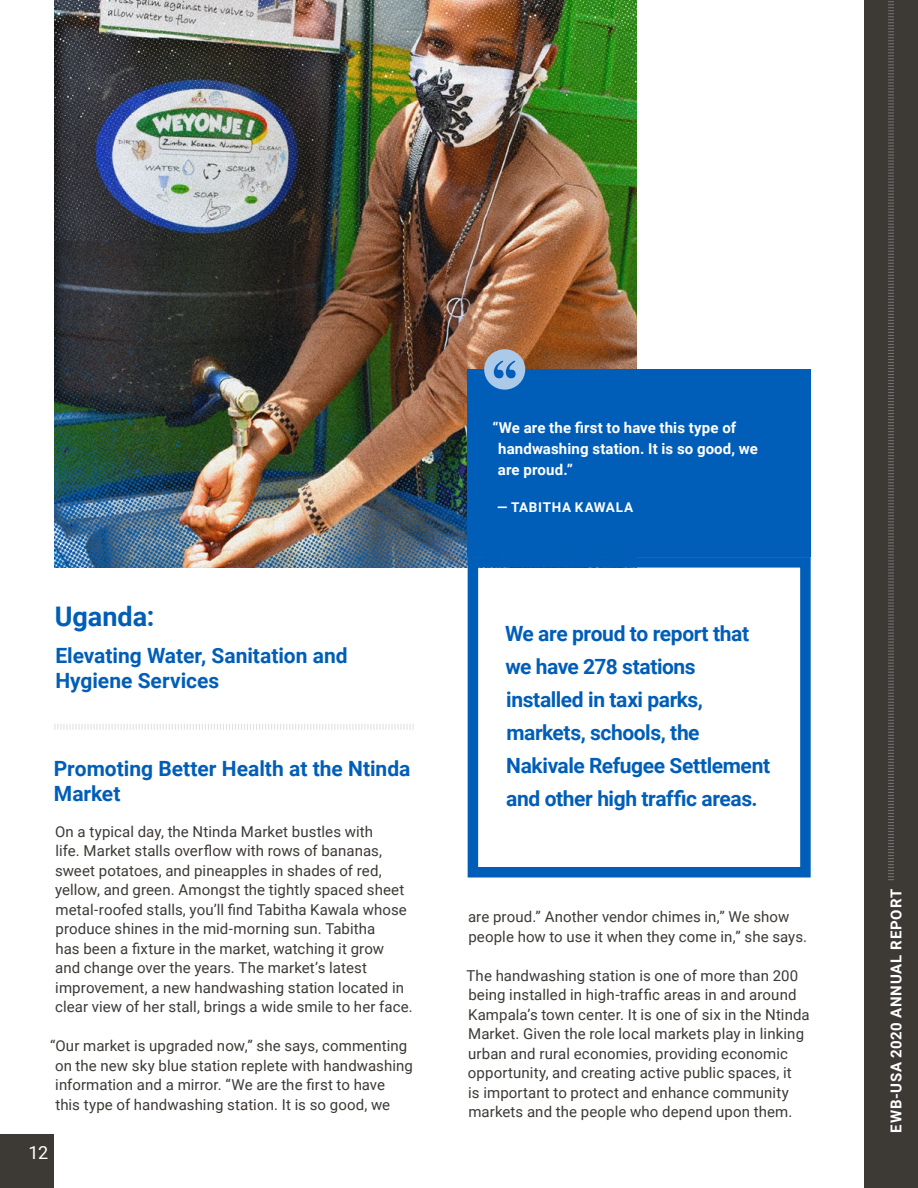
<style>
.page{position:relative;width:918px;height:1188px;background:#fff}
.page>*{position:absolute;margin:0;border:0;box-sizing:border-box;transform-origin:0 0}
.t1{font:700 27px "Roboto";color:#005eb8}
.t2{font:700 21px/33px "Roboto";letter-spacing:-.015em;color:#005eb8}
.t3{font:18px "Roboto";color:#fff}
.t4{font:15px/19.5px "Roboto";letter-spacing:.005em;color:#3d3935}
.t5{font:700 15px/21px "Roboto";letter-spacing:.01em;color:#fff}
.t6{font:700 15px "Roboto";letter-spacing:.055em;color:#fff}
.t7{font:700 13.5px "Roboto";letter-spacing:.05em;color:#fff}
</style>
<div class="page">
<img style="left:54px;top:0;width:582px;height:568px">
<div style="left:0;top:1134px;width:54px;height:54px;background:#3d3935"></div>
<svg style="left:54px;top:724px;width:360px;height:6px"></svg>
<div style="left:468px;top:369px;width:343px;height:188px;background:#005eb8"></div>
<div style="left:484px;top:349px;width:41px;height:41px;background:#abcae9;border-radius:50%"></div>
<svg style="left:494px;top:360px;width:22px;height:18px"></svg>
<div style="left:468px;top:557px;width:343px;height:321px;border:10px solid #005eb8"></div>
<div style="left:864px;top:0;width:54px;height:1188px;background:#3d3935"></div>
<svg style="left:888px;top:1px;width:6px;height:880px"></svg>
<h1 class="t1" style="left:55px;top:598px;width:101px">Uganda:</h1>
<h2 class="t2" style="left:55px;top:642px;width:294px;line-height:25.5px">Elevating Water, Sanitation and<br>Hygiene Services</h2>
<h2 class="t2" style="left:54px;top:755px;width:358px;line-height:25.5px">Promoting Better Health at the Ntinda<br>Market</h2>
<p class="t4" style="left:55px;top:821px;width:359px">On a typical day, the Ntinda Market bustles with<br>life. Market stalls overflow with rows of bananas, sweet potatoes, and pineapples in shades of red, yellow, and green. Amongst the tightly spaced sheet metal-roofed stalls, you’ll find Tabitha Kawala whose produce shines in the mid-morning sun. Tabitha<br>has been a fixture in the market, watching it grow<br>and change over the years. The market’s latest improvement, a new handwashing station located in clear view of her stall, brings a wide smile to her face.</p>
<p class="t4" style="left:55px;top:1035px;width:359px;text-indent:-5px">“Our market is upgraded now,” she says, commenting on the new sky blue station replete with handwashing information and a mirror. “We are the first to have this type of handwashing station. It is so good, we</p>
<p class="t3" style="left:29px;top:1140px;width:21px">12</p>
<p class="t5" style="left:498px;top:417px;width:262px;text-indent:-5px">“We are the first to have this type of handwashing station. It is so good, we are proud.”</p>
<p class="t7" style="left:497px;top:498px;width:138px">— TABITHA KAWALA</p>
<h2 class="t2" style="left:505px;top:616px;width:266px">We are proud to report that we have 278 stations installed in taxi parks, markets, schools, the<br>Nakivale Refugee Settlement and other high traffic areas.</h2>
<p class="t4" style="left:468px;top:906px;width:341px">are proud.” Another vendor chimes in,” We show people how to use it when they come in,” she says.</p>
<p class="t4" style="left:466px;top:965px;width:345px">The handwashing station is one of more than 200 being installed in high-traffic areas in and around Kampala’s town center. It is one of six in the Ntinda Market. Given the role local markets play in linking urban and rural economies, providing economic opportunity, and creating active public spaces, it<br>is important to protect and enhance community markets and the people who depend upon them.</p>
<p class="t6" style="left:886px;top:1133px;width:246px;rotate:-90deg">EWB-USA 2020 ANNUAL REPORT</p>
</div>
